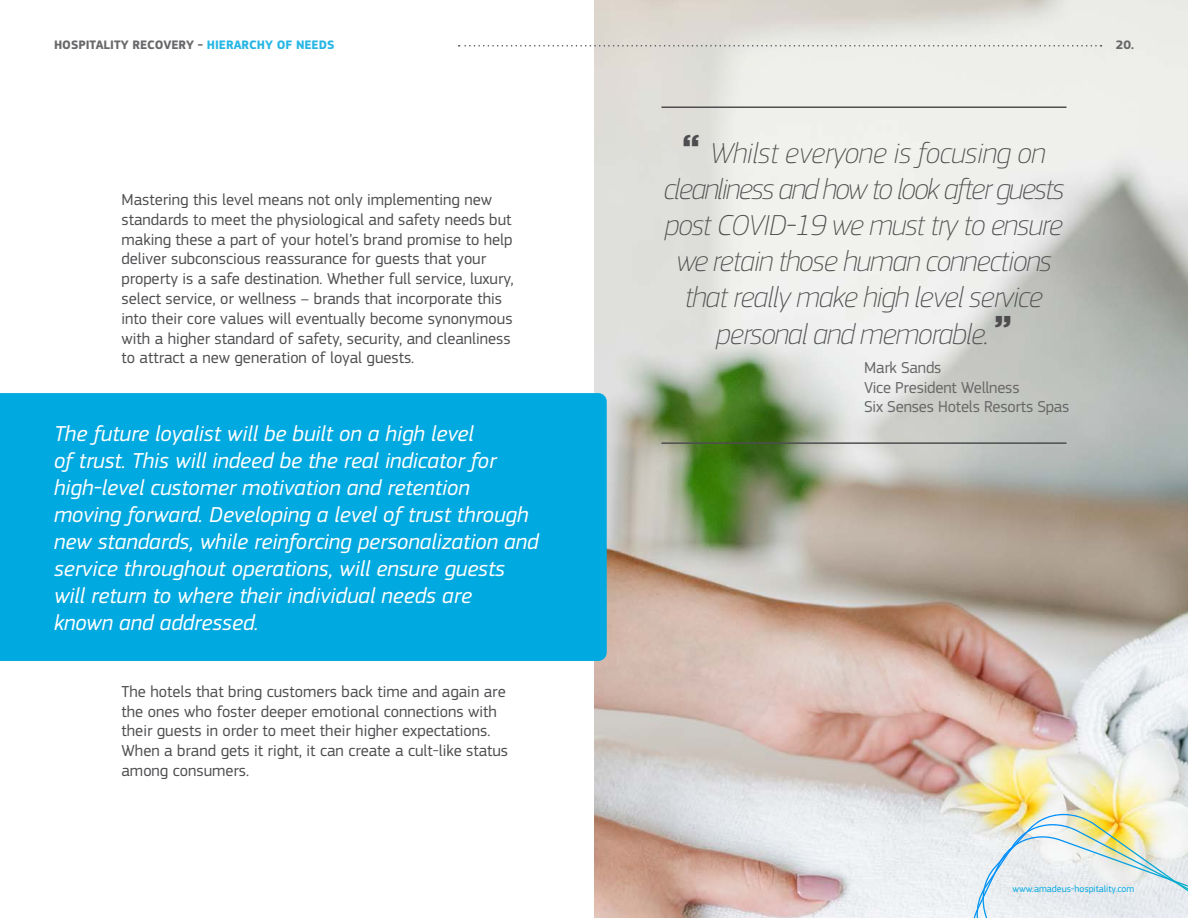
<style>
.page{position:relative;width:1188px;height:918px;background:#fff}
.page>*{position:absolute;margin:0;border:0;box-sizing:border-box;transform-origin:0 0}
.Pull_Quote{font:italic 100 30px/36.3px "Amadeus";letter-spacing:-.03em;color:#4e4d50;text-align:center}
.Body_Copy{font:italic 22.5px/27px "Amadeus";color:#fff}
.Body_Copy-2{font:16.5px/19.8px "Amadeus";color:#4e4d50}
.Quote_Name{font:16.5px/19.8px "Amadeus";letter-spacing:-.01em;color:#686667}
.eBook_header{font:700 12.75px "Amadeus";color:#69686a}
.Page_Number{font:700 12.75px "Amadeus";color:#69686a}
.Amadeus_hyperlink{font:9.75px "Amadeus";color:#00a9e0}
.s1{color:#26b6e5}
</style>
<div class="page">
<img style="left:594px;top:0;width:594px;height:918px">
<svg style="left:974px;top:810px;width:214px;height:108px"></svg>
<svg style="left:459px;top:45px;width:643px;height:2px"></svg>
<div style="left:0;top:393px;width:607px;height:268px;background:#00a9e0"></div>
<hr style="left:662px;top:106px;width:404px;height:2px;background:#4e4d50">
<hr style="left:662px;top:442px;width:404px;height:2px;background:#4e4d50">
<p class="eBook_header" style="left:54px;top:37px;width:282px">HOSPITALITY RECOVERY - <span class="s1">HIERARCHY OF NEEDS</span></p>
<p class="Page_Number" style="left:1116px;top:37px;width:20px">20.</p>
<p class="Body_Copy-2" style="left:122px;top:190px;width:394px">Mastering this level means not only implementing new standards to meet the physiological and safety needs but making these a part of your hotel’s brand promise to help deliver subconscious reassurance for guests that your property is a safe destination. Whether full service, luxury, select service, or wellness – brands that incorporate this into their core values will eventually become synonymous with a higher standard of safety, security, and cleanliness to attract a new generation of loyal guests.</p>
<p class="Body_Copy" style="left:54px;top:420px;width:486px">The future loyalist will be built on a high level<br>of trust. This will indeed be the real indicator for high-level customer motivation and retention moving forward. Developing a level of trust through new standards, while reinforcing personalization and service throughout operations, will ensure guests will return to where their individual needs are<br>known and addressed.</p>
<p class="Body_Copy-2" style="left:122px;top:681px;width:388px">The hotels that bring customers back time and again are the ones who foster deeper emotional connections with their guests in order to meet their higher expectations.<br>When a brand gets it right, it can create a cult-like status among consumers.</p>
<p class="Pull_Quote" style="left:664px;top:134px;width:402px"><sup>“</sup> Whilst everyone is focusing on cleanliness and how to look after guests post COVID-19 we must try to ensure we retain those human connections that really make high level service personal and memorable. <sup>”</sup></p>
<p class="Quote_Name" style="left:864px;top:358px;width:207px">Mark Sands<br>Vice President Wellness<br>Six Senses Hotels Resorts Spas</p>
<p class="Amadeus_hyperlink" style="left:1012px;top:883px;width:123px">www.amadeus-hospitality.com</p>
</div>
